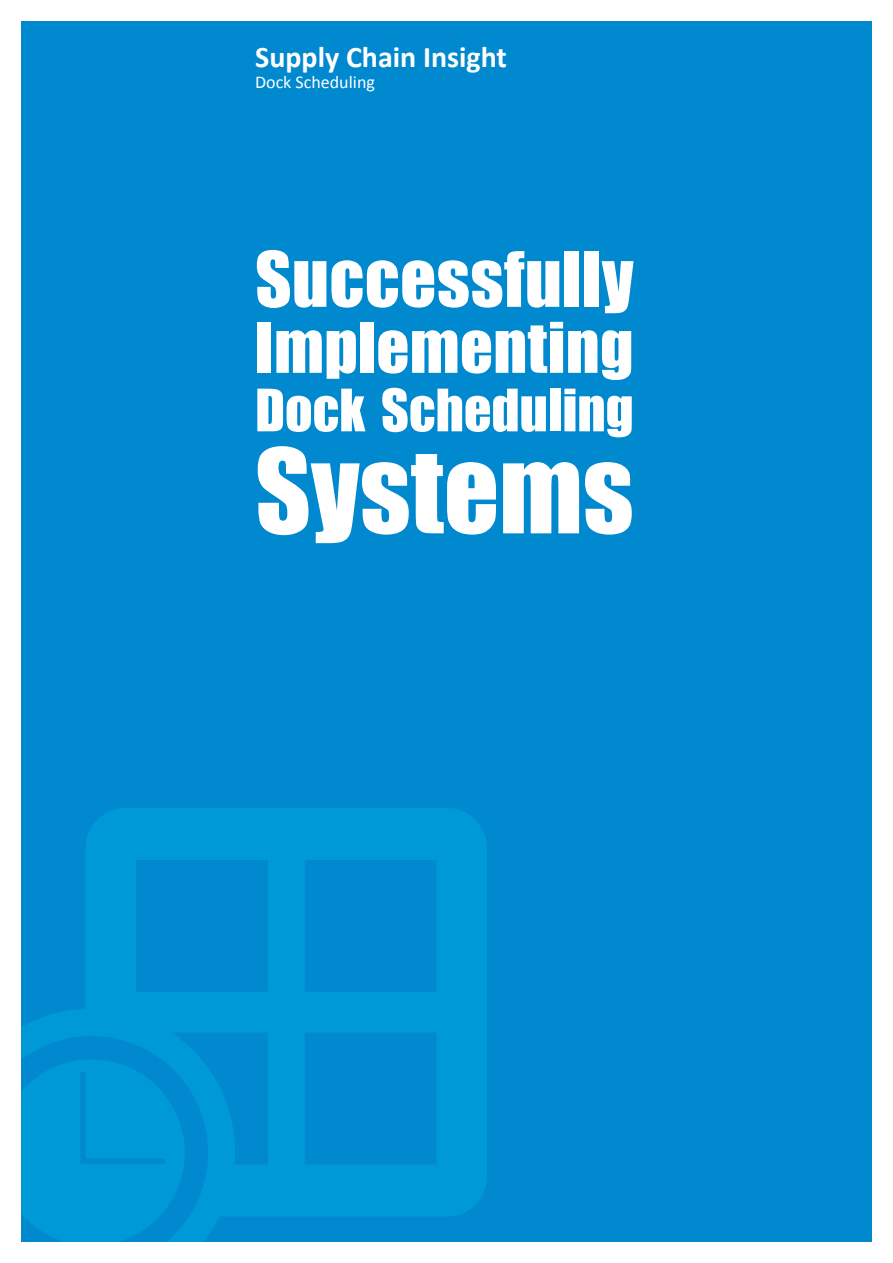
<style>
.page{position:relative;width:893px;height:1263px;background:#fff}
.page>*{position:absolute;margin:0;border:0;box-sizing:border-box;transform-origin:0 0}
.t1{font:108px "Impact";color:#fff}
.t2{font:70.5px "Impact";letter-spacing:.005em;color:#fff}
.t3{font:64.5px "Impact";letter-spacing:.005em;color:#fff}
.t4{font:54px "Impact";color:#fff}
.t5{font:700 30px "Calibri";color:#fff}
.t6{font:18px "Calibri";color:#fff}
</style>
<div class="page">
<div style="left:21px;top:21px;width:851px;height:1221px;background:#0089cf"></div>
<svg style="left:21px;top:1009px;width:199px;height:225px;fill:#0099d7"></svg>
<svg style="left:86px;top:808px;width:401px;height:408px;fill:#0099d7"></svg>
<svg style="left:21px;top:1036px;width:187px;height:206px"></svg>
<p class="t5" style="left:255px;top:38px;width:253px">Supply Chain Insight</p>
<p class="t6" style="left:255px;top:71px;width:121px">Dock Scheduling</p>
<h2 class="t2" style="left:255px;top:224px;width:380px">Successfully</h2>
<h3 class="t3" style="left:255px;top:297px;width:380px">Implementing</h3>
<h3 class="t4" style="left:255px;top:368px;width:380px">Dock Scheduling</h3>
<h1 class="t1" style="left:255px;top:407px;width:380px">Systems</h1>
</div>
